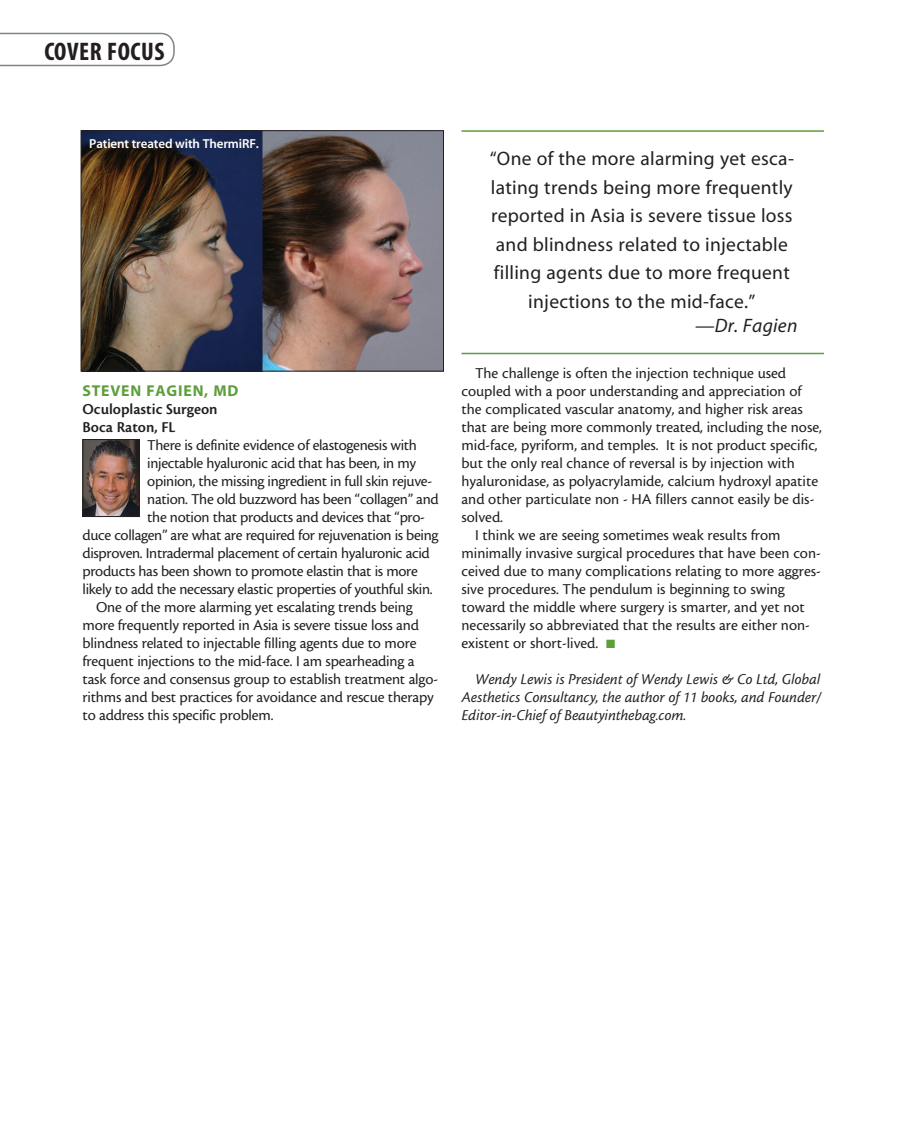
<style>
.page{position:relative;width:905px;height:1134px;background:#fff}
.page>*{position:absolute;margin:0;border:0;box-sizing:border-box;transform-origin:0 0}
.t1{font:25.5px "Myriad MM 700 300";letter-spacing:.02em;color:#231f20}
.pullquote{font:19.5px/28.5px "Myriad MM 400 600";letter-spacing:.015em;color:#231f20;text-align:center}
.pullquote_name{font:19.5px "Myriad MM It 400 600";letter-spacing:.015em;color:#231f20}
.body{font:15.75px/18px "Cronos MM 408 10";letter-spacing:-.01em;color:#231f20}
.bio{font:15.75px/18px "Cronos MM It 408 10";color:#231f20;text-align:justify}
.Subhead_2{font:15.75px "Cronos MM 574 10";color:#231f20}
.subhead{font:15.75px "Myriad MM 700 600";letter-spacing:.05em;color:#5d9e3b}
.t2{font:13.05px "Myriad MM 565 600";letter-spacing:-.01em;color:#fff}
.s1{color:#5d9e3b}
</style>
<div class="page">
<svg style="left:0;top:33px;width:175px;height:33px"></svg>
<img style="left:84px;top:441px;width:54px;height:74px">
<div style="left:82px;top:439px;width:58px;height:78px;border:1px solid #231f20"></div>
<hr style="left:461px;top:130px;width:363px;height:2px;background:#5d9e3b">
<hr style="left:461px;top:353px;width:363px;height:1px;background:#5d9e3b">
<img style="left:83px;top:132px;width:359px;height:237px">
<div style="left:81px;top:130px;width:363px;height:241px;border:1px solid #231f20"></div>
<h1 class="t1" style="left:44px;top:39px;width:121px">COVER FOCUS</h1>
<p class="t2" style="left:89px;top:137px;width:171px">Patient treated with ThermiRF.</p>
<p class="subhead" style="left:82px;top:383px;width:157px">STEVEN FAGIEN, MD</p>
<p class="Subhead_2" style="left:82px;top:401px;width:137px">Oculoplastic Surgeon</p>
<p class="Subhead_2" style="left:82px;top:419px;width:94px">Boca Raton, FL</p>
<p class="body" style="left:147px;top:436px;width:271px">There is definite evidence of elastogenesis with</p>
<p class="body" style="left:147px;top:454px;width:270px">injectable hyaluronic acid that has been, in my</p>
<p class="body" style="left:147px;top:472px;width:286px">opinion, the missing ingredient in full skin rejuve-</p>
<p class="body" style="left:147px;top:490px;width:293px">nation. The old buzzword has been “collagen” and</p>
<p class="body" style="left:147px;top:508px;width:279px">the notion that products and devices that “pro-</p>
<p class="body" style="left:82px;top:526px;width:357px">duce collagen” are what are required for rejuvenation is being</p>
<p class="body" style="left:82px;top:544px;width:349px">disproven. Intradermal placement of certain hyaluronic acid</p>
<p class="body" style="left:82px;top:562px;width:337px">products has been shown to promote elastin that is more</p>
<p class="body" style="left:82px;top:580px;width:351px">likely to add the necessary elastic properties of youthful skin.</p>
<p class="body" style="left:82px;top:598px;width:357px;text-indent:14px">One of the more alarming yet escalating trends being more frequently reported in Asia is severe tissue loss and blindness related to injectable filling agents due to more frequent injections to the mid-face. I am spearheading a task force and consensus group to establish treatment algo&shy;rithms and best practices for avoidance and rescue therapy to address this specific problem.</p>
<p class="pullquote" style="left:489px;top:146px;width:306px">“One of the more alarming yet esca&shy;lating trends being more frequently reported in Asia is severe tissue loss and blindness related to injectable filling agents due to more frequent injections to the mid-face.”</p>
<p class="pullquote_name" style="left:695px;top:316px;width:104px">—Dr. Fagien</p>
<p class="body" style="left:461px;top:364px;width:362px;text-indent:14px">The challenge is often the injection technique used coupled with a poor understanding and appreciation of the complicated vascular anatomy, and higher risk areas that are being more commonly treated, including the nose, mid-face, pyriform, and temples. It is not product specific, but the only real chance of reversal is by injection with hyaluronidase, as polyacrylamide, calcium hydroxyl apatite and other particulate non - HA fillers cannot easily be dis&shy;solved.</p>
<p class="body" style="left:461px;top:526px;width:361px;text-indent:14px">I think we are seeing sometimes weak results from minimally invasive surgical procedures that have been con&shy;ceived due to many complications relating to more aggres&shy;sive procedures. The pendulum is beginning to swing toward the middle where surgery is smarter, and yet not necessarily so abbreviated that the results are either non&shy;existent or short-lived. <span class="s1">■</span></p>
<p class="bio" style="left:461px;top:670px;width:361px;text-indent:14px">Wendy Lewis is President of Wendy Lewis &amp; Co Ltd, Global Aesthetics Consultancy, the author of 11 books, and Founder/ Editor-in-Chief of Beautyinthebag.com.</p>
</div>
